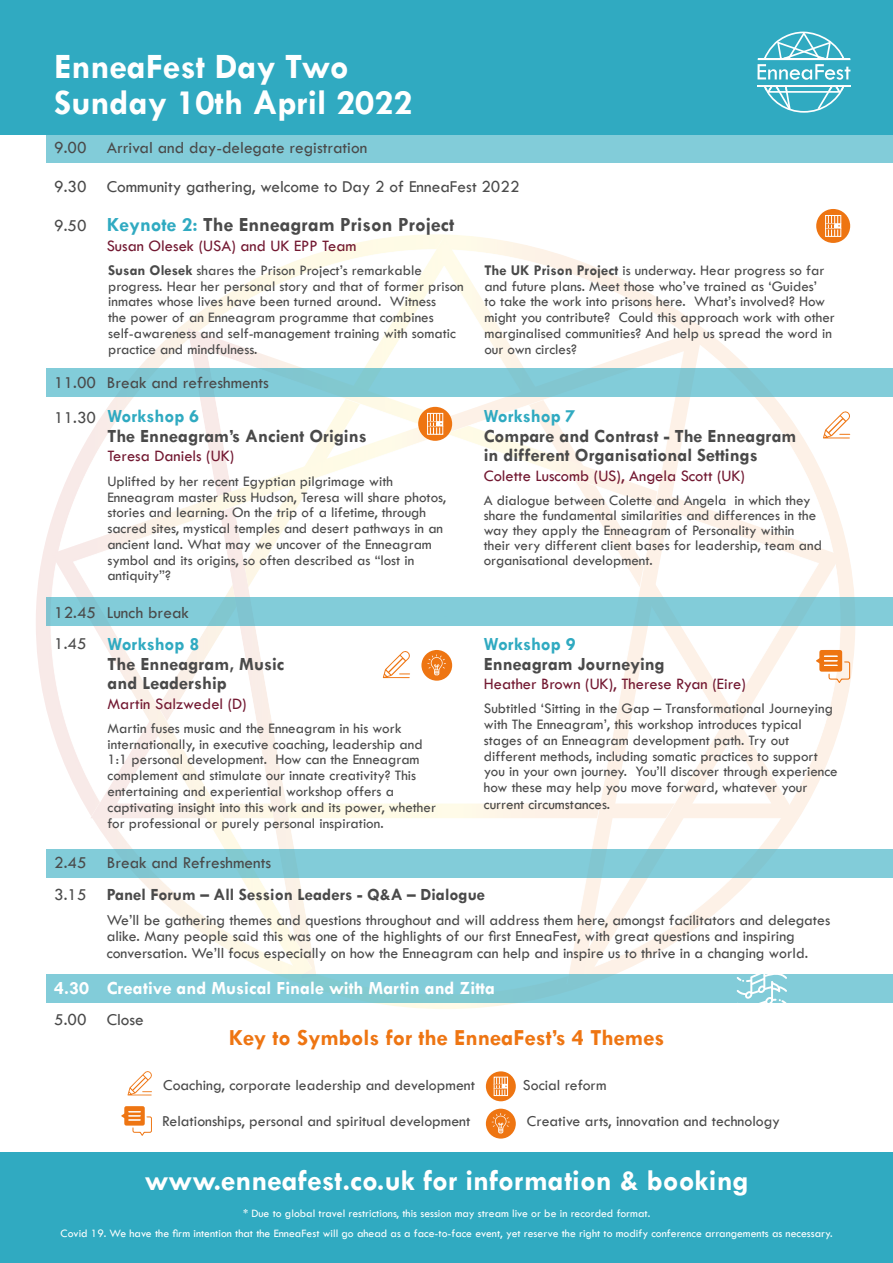
<style>
.page{position:relative;width:893px;height:1263px;background:#fff}
.page>*{position:absolute;margin:0;border:0;box-sizing:border-box;transform-origin:0 0}
.t1{font:700 36px/36px "Tw Cen";color:#fff}
.t2{font:700 30px "Tw Cen";color:#fff}
.t3{font:700 23.25px "Tw Cen";color:#ee7512}
.t4{font:700 20.25px "Tw Cen";color:#4a4a4a}
.t5{font:700 18.75px/19.5px "Tw Cen";color:#4a4a4a}
.t6{font:700 18.75px "Tw Cen";color:#fff}
.t7{font:700 18.75px "Tw Cen";color:#30aac1}
.t8{font:17.25px/34.5px "Tw Cen";color:#4a4a4a}
.t9{font:700 17.25px/31.5px "Tw Cen";color:#4a4a4a}
.t10{font:16.5px "Tw Cen";color:#721831}
.t11{font:15.75px/16.5px "Tw Cen";color:#4a4a4a}
.t12{font:15px/15.8px "Tw Cen";color:#4a4a4a}
.t13{font:11.7px/19.5px "Tw Cen";color:#fff;text-align:center}
.s1{font-weight:400;font-size:17.25px}
.s2{color:#30aac1}
.s3{font-weight:700}
.s4{font-weight:400}
</style>
<div class="page">
<img style="left:36px;top:234px;width:819px;height:775px">
<img style="left:90px;top:237px;width:708px;height:92px">
<img style="left:187px;top:328px;width:654px;height:646px">
<img style="left:51px;top:329px;width:652px;height:645px">
<div style="left:47px;top:974px;width:846px;height:28px;background:#82ccd9"></div>
<div style="left:47px;top:850px;width:846px;height:28px;background:#82ccd9"></div>
<div style="left:47px;top:598px;width:846px;height:28px;background:#82ccd9"></div>
<div style="left:47px;top:369px;width:846px;height:28px;background:#82ccd9"></div>
<div style="left:47px;top:135px;width:846px;height:28px;background:#82ccd9"></div>
<div style="left:0;top:1152px;width:893px;height:111px;background:#30aac1"></div>
<div style="left:0;top:0;width:893px;height:135px;background:#30aac1"></div>
<svg style="left:823px;top:411px;width:27px;height:27px"></svg>
<svg style="left:816px;top:650px;width:34px;height:33px"></svg>
<div style="left:816px;top:209px;width:34px;height:34px;background:#ee7512;border-radius:50%"></div>
<svg style="left:825px;top:215px;width:16px;height:22px"></svg>
<div style="left:418px;top:407px;width:34px;height:34px;background:#ee7512;border-radius:50%"></div>
<svg style="left:427px;top:413px;width:16px;height:22px"></svg>
<svg style="left:737px;top:971px;width:50px;height:37px"></svg>
<svg style="left:127px;top:1071px;width:25px;height:24px"></svg>
<svg style="left:121px;top:1106px;width:31px;height:30px"></svg>
<svg style="left:486px;top:1071px;width:30px;height:30px"></svg>
<svg style="left:494px;top:1077px;width:14px;height:19px"></svg>
<div style="left:486px;top:1109px;width:30px;height:29px;background:#ee7512;border-radius:50%"></div>
<svg style="left:492px;top:1113px;width:18px;height:20px"></svg>
<svg style="left:758px;top:32px;width:92px;height:81px"></svg>
<svg style="left:383px;top:651px;width:27px;height:27px"></svg>
<div style="left:421px;top:650px;width:31px;height:31px;background:#ee7512;border-radius:50%"></div>
<svg style="left:427px;top:654px;width:19px;height:21px"></svg>
<h1 class="t1" style="left:54px;top:48px;width:360px">EnneaFest Day Two<br>Sunday 10th April 2022</h1>
<p class="t8" style="left:54px;top:130px;width:314px">9.00 Arrival and day-delegate registration</p>
<p class="t8" style="left:54px;top:169px;width:467px">9.30 Community gathering, welcome to Day 2 of EnneaFest 2022</p>
<h3 class="t4" style="left:54px;top:212px;width:402px"><span class="s1">9.50</span> <span class="s2">Keynote 2:</span> The Enneagram Prison Project</h3>
<p class="t10" style="left:107px;top:235px;width:251px">Susan Olesek (USA) and UK EPP Team</p>
<p class="t12" style="left:108px;top:262px;width:357px"><span class="s3">Susan Olesek</span> shares the Prison Project’s remarkable progress. Hear her personal story and that of former prison inmates whose lives have been turned around. Witness<br>the power of an Enneagram programme that combines self-awareness and self-management training with somatic practice and mindfulness.</p>
<p class="t12" style="left:484px;top:262px;width:352px"><span class="s3">The UK Prison Project</span> is underway. Hear progress so far and future plans. Meet those who’ve trained as ‘Guides’<br>to take the work into prisons here. What’s involved? How might you contribute? Could this approach work with other marginalised communities? And help us spread the word in our own circles?</p>
<p class="t8" style="left:54px;top:365px;width:216px">11.00 Break and refreshments<br>11.30</p>
<p class="t7" style="left:107px;top:405px;width:93px">Workshop 6</p>
<p class="t5" style="left:107px;top:426px;width:261px">The Enneagram’s Ancient Origins</p>
<p class="t10" style="left:107px;top:446px;width:128px">Teresa Daniels (UK)</p>
<p class="t12" style="left:107px;top:473px;width:340px">Uplifted by her recent Egyptian pilgrimage with Enneagram master Russ Hudson, Teresa will share photos, stories and learning. On the trip of a lifetime, through sacred sites, mystical temples and desert pathways in an ancient land. What may we uncover of the Enneagram symbol and its origins, so often described as “lost in antiquity”?</p>
<p class="t8" style="left:54px;top:596px;width:136px;line-height:31.5px">12.45 Lunch break<br>1.45</p>
<p class="t7" style="left:108px;top:633px;width:93px">Workshop 8</p>
<p class="t5" style="left:108px;top:653px;width:178px">The Enneagram, Music and Leadership</p>
<p class="t10" style="left:108px;top:693px;width:141px">Martin Salzwedel (D)</p>
<p class="t12" style="left:108px;top:720px;width:330px">Martin fuses music and the Enneagram in his work internationally, in executive coaching, leadership and 1:1 personal development. How can the Enneagram complement and stimulate our innate creativity? This entertaining and experiential workshop offers a captivating insight into this work and its power, whether for professional or purely personal inspiration.</p>
<p class="t7" style="left:484px;top:405px;width:93px">Workshop 7</p>
<p class="t5" style="left:484px;top:426px;width:314px">Compare and Contrast - The Enneagram in different Organisational Settings</p>
<p class="t10" style="left:484px;top:466px;width:263px">Colette Luscomb (US), Angela Scott (UK)</p>
<p class="t12" style="left:484px;top:492px;width:340px;line-height:15px">A dialogue between Colette and Angela in which they share the fundamental similarities and differences in the way they apply the Enneagram of Personality within their very different client bases for leadership, team and organisational development.</p>
<p class="t7" style="left:484px;top:633px;width:93px">Workshop 9</p>
<p class="t5" style="left:484px;top:653px;width:182px">Enneagram Journeying</p>
<p class="t10" style="left:484px;top:674px;width:263px">Heather Brown (UK), Therese Ryan (Eire)</p>
<p class="t12" style="left:484px;top:701px;width:355px">Subtitled ‘Sitting in the Gap – Transformational Journeying with The Enneagram’, this workshop introduces typical stages of an Enneagram development path. Try out different methods, including somatic practices to support you in your own journey. You’ll discover through experience how these may help you move forward, whatever your current circumstances.</p>
<p class="t9" style="left:54px;top:846px;width:432px"><span class="s4">2.45 Break and Refreshments<br>3.15</span> Panel Forum – All Session Leaders - Q&amp;A – Dialogue</p>
<p class="t11" style="left:107px;top:911px;width:725px">We’ll be gathering themes and questions throughout and will address them here, amongst facilitators and delegates alike. Many people said this was one of the highlights of our first EnneaFest, with great questions and inspiring conversation. We’ll focus especially on how the Enneagram can help and inspire us to thrive in a changing world.</p>
<p class="t6" style="left:54px;top:976px;width:442px">4.30 Creative and Musical Finale with Martin and Zitta</p>
<p class="t8" style="left:54px;top:1002px;width:91px">5.00 Close</p>
<h3 class="t3" style="left:229px;top:1023px;width:437px">Key to Symbols for the EnneaFest’s 4 Themes</h3>
<p class="t11" style="left:163px;top:1076px;width:313px">Coaching, corporate leadership and development</p>
<p class="t11" style="left:523px;top:1076px;width:85px">Social reform</p>
<p class="t11" style="left:162px;top:1112px;width:310px">Relationships, personal and spiritual development</p>
<p class="t11" style="left:527px;top:1112px;width:255px">Creative arts, innovation and technology</p>
<h2 class="t2" style="left:145px;top:1162px;width:605px">www.enneafest.co.uk for information &amp; booking</h2>
<p class="t13" style="left:61px;top:1204px;width:774px">* Due to global travel restrictions, this session may stream live or be in recorded format.<br>Covid 19. We have the firm intention that the EnneaFest will go ahead as a face-to-face event, yet reserve the right to modify conference arrangements as necessary.</p>
</div>
